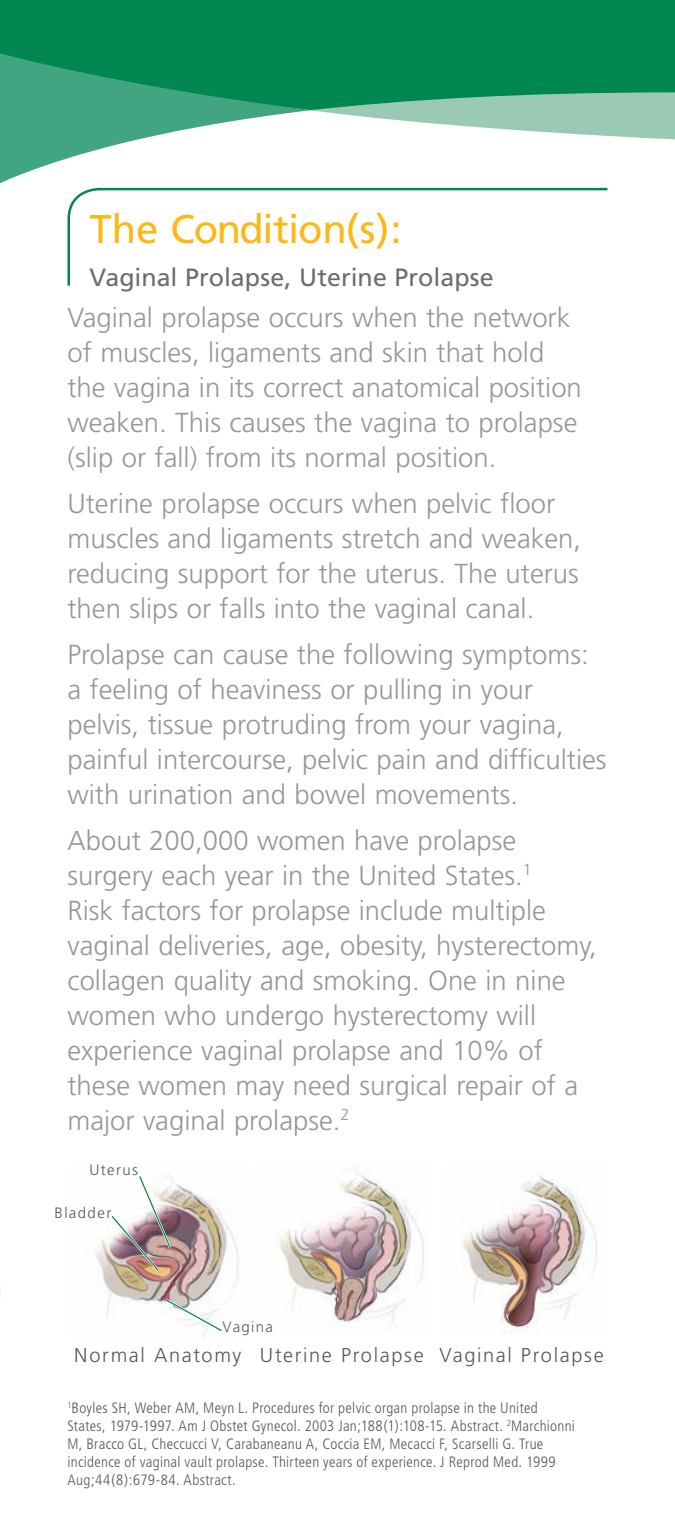
<style>
.page{position:relative;width:675px;height:1530px;background:#fff}
.page>*{position:absolute;margin:0;border:0;box-sizing:border-box;transform-origin:0 0}
.t1{font:40px "Frutiger";letter-spacing:-.025em;color:#fcb814}
.t2{font:300 27.5px/35px "Frutiger";color:#95979a}
.t3{font:25px "Frutiger";color:#6c6d70}
.t4{font:300 20px "Frutiger";letter-spacing:.085em;color:#57585a}
.t5{font:300 condensed 15px/18px "Frutiger";letter-spacing:.02em;color:#57585a}
.t6{font:300 15px "Frutiger";letter-spacing:.09em;color:#57585a}
</style>
<div class="page">
<svg style="left:84px;top:110px;width:226px;height:44px"></svg>
<svg style="left:0;top:110px;width:84px;height:1190px"></svg>
<svg style="left:310px;top:110px;width:365px;height:30px"></svg>
<svg style="left:0;top:0;width:675px;height:110px;background:#0f8e5b"></svg>
<svg style="left:66px;top:187px;width:542px;height:101px"></svg>
<img style="left:68px;top:1163px;width:171px;height:172px">
<img style="left:277px;top:1167px;width:147px;height:161px">
<img style="left:462px;top:1173px;width:135px;height:160px">
<svg style="left:163px;top:1297px;width:62px;height:37px"></svg>
<img style="left:109px;top:1173px;width:64px;height:101px">
<h1 class="t1" style="left:90px;top:206px;width:314px">The Condition(s):</h1>
<p class="t3" style="left:90px;top:262px;width:406px">Vaginal Prolapse, Uterine Prolapse</p>
<p class="t2" style="left:67px;top:300px;width:516px">Vaginal prolapse occurs when the network of muscles, ligaments and skin that hold the vagina in its correct anatomical position weaken. This causes the vagina to prolapse (slip or fall) from its normal position.</p>
<p class="t2" style="left:67px;top:486px;width:515px">Uterine prolapse occurs when pelvic floor muscles and ligaments stretch and weaken, reducing support for the uterus. The uterus then slips or falls into the vaginal canal.</p>
<p class="t2" style="left:67px;top:637px;width:541px">Prolapse can cause the following symptoms: a feeling of heaviness or pulling in your pelvis, tissue protruding from your vagina, painful intercourse, pelvic pain and difficulties with urination and bowel movements.</p>
<p class="t2" style="left:67px;top:823px;width:531px">About 200,000 women have prolapse surgery each year in the United States.<sup>1<br></sup>Risk factors for prolapse include multiple vaginal deliveries, age, obesity, hysterectomy, collagen quality and smoking. One in nine women who undergo hysterectomy will experience vaginal prolapse and 10% of these women may need surgical repair of a major vaginal prolapse.<sup>2</sup></p>
<p class="t6" style="left:89px;top:1161px;width:50px">Uterus</p>
<p class="t6" style="left:55px;top:1204px;width:58px">Bladder</p>
<p class="t6" style="left:223px;top:1319px;width:52px">Vagina</p>
<p class="t4" style="left:74px;top:1343px;width:531px">Normal Anatomy Uterine Prolapse Vaginal Prolapse</p>
<p class="t5" style="left:67px;top:1399px;width:509px"><sup>1</sup>Boyles SH, Weber AM, Meyn L. Procedures for pelvic organ prolapse in the United States, 1979-1997. Am J Obstet Gynecol. 2003 Jan;188(1):108-15. Abstract. <sup>2</sup>Marchionni M, Bracco GL, Checcucci V, Carabaneanu A, Coccia EM, Mecacci F, Scarselli G. True incidence of vaginal vault prolapse. Thirteen years of experience. J Reprod Med. 1999<br>Aug;44(8):679-84. Abstract.</p>
</div>
